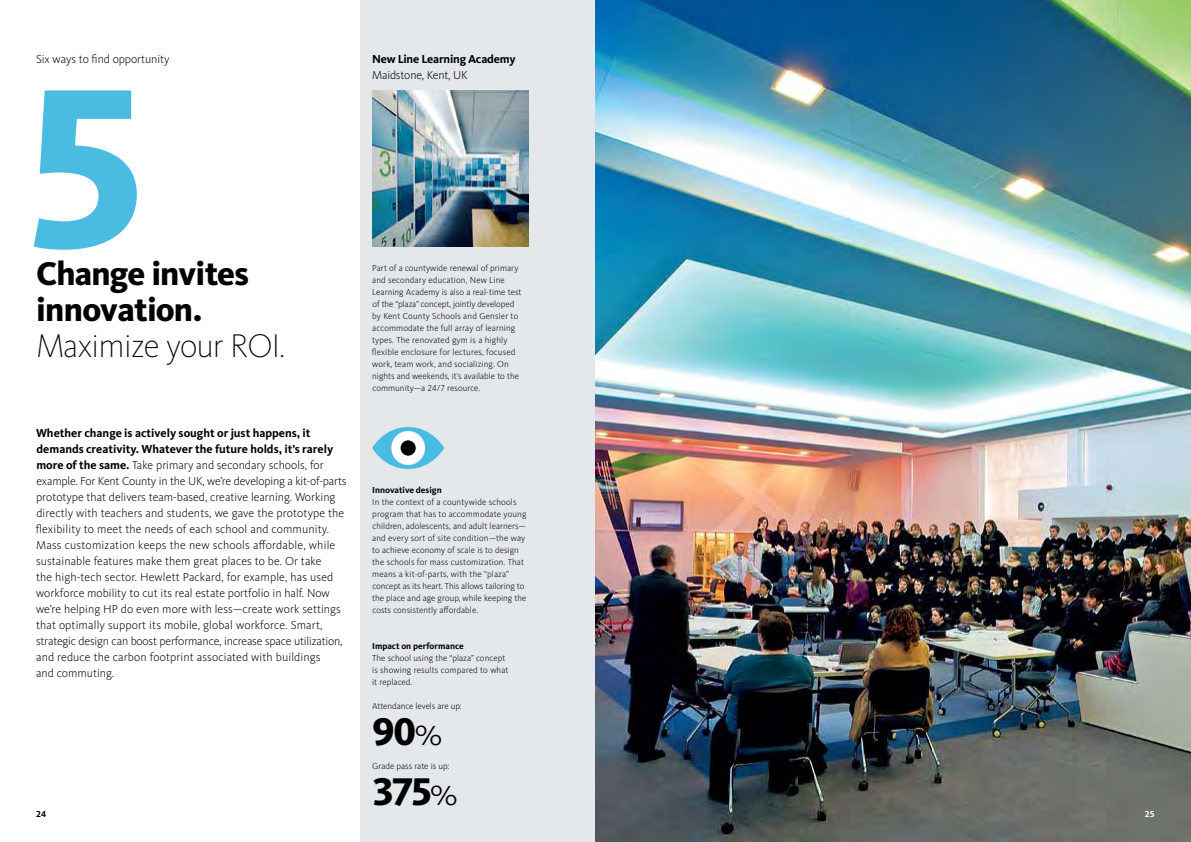
<style>
.page{position:relative;width:1191px;height:842px;background:#fff}
.page>*{position:absolute;margin:0;border:0;box-sizing:border-box;transform-origin:0 0}
.t1{font:800 235px "Kievit OT";color:#4abce2}
.t2{font:800 40px "Kievit OT";color:#000}
.t3{font:800 34px/36px "Kievit OT";letter-spacing:-.02em;color:#000}
.t4{font:200 34px "Kievit OT";letter-spacing:-.025em;color:#000}
.t5{font:300 12px/16px "Kievit OT";letter-spacing:.005em;color:#000}
.t6{font:700 12px "Kievit OT";letter-spacing:-.015em;color:#000}
.t7{font:300 12px "Kievit OT";letter-spacing:-.015em;color:#000}
.t8{font:300 9px/12px "Kievit OT";letter-spacing:.005em;color:#000}
.t9{font:700 9px "Kievit OT";color:#000}
.t10{font:700 9px "Kievit OT";color:#fff}
.s1{font-weight:700}
.s2{font-weight:300}
</style>
<div class="page">
<div style="left:360px;top:0;width:235px;height:842px;background:#e4e8ea"></div>
<img style="left:595px;top:0;width:596px;height:842px">
<img style="left:372px;top:91px;width:156px;height:156px">
<svg style="left:372px;top:427px;width:72px;height:42px"></svg>
<div style="left:391px;top:431px;width:34px;height:34px;background:#fff;border-radius:50%"></div>
<div style="left:400px;top:440px;width:16px;height:16px;background:#000;border-radius:50%"></div>
<p class="t5" style="left:36px;top:51px;width:135px">Six ways to find opportunity</p>
<h1 class="t1" style="left:20px;top:29px;width:135px">5</h1>
<h3 class="t3" style="left:36px;top:255px;width:214px">Change invites innovation.</h3>
<h3 class="t4" style="left:36px;top:327px;width:251px">Maximize your ROI.</h3>
<p class="t5" style="left:36px;top:426px;width:312px"><span class="s1">Whether change is actively sought or just happens, it demands creativity. Whatever the future holds, it’s rarely more of the same.</span> Take primary and secondary schools, for example. For Kent County in the UK, we’re developing a kit-of-parts prototype that delivers team-based, creative learning. Working directly with teachers and students, we gave the prototype the flexibility to meet the needs of each school and community.<br>Mass customization keeps the new schools affordable, while sustainable features make them great places to be. Or take<br>the high-tech sector. Hewlett Packard, for example, has used workforce mobility to cut its real estate portfolio in half. Now we’re helping HP do even more with less—create work settings that optimally support its mobile, global workforce. Smart, strategic design can boost performance, increase space utilization, and reduce the carbon footprint associated with buildings<br>and commuting.</p>
<p class="t9" style="left:36px;top:808px;width:12px">24</p>
<p class="t6" style="left:372px;top:52px;width:145px">New Line Learning Academy</p>
<p class="t7" style="left:372px;top:68px;width:97px">Maidstone, Kent, UK</p>
<p class="t8" style="left:372px;top:262px;width:151px">Part of a countywide renewal of primary and secondary education, New Line Learning Academy is also a real-time test of the “plaza” concept, jointly developed by Kent County Schools and Gensler to accommodate the full array of learning types. The renovated gym is a highly flexible enclosure for lectures, focused work, team work, and socializing. On nights and weekends, it’s available to the community—a 24/7 resource.</p>
<p class="t9" style="left:372px;top:485px;width:71px">Innovative design</p>
<p class="t8" style="left:372px;top:496px;width:156px">In the context of a countywide schools program that has to accommodate young children, adolescents, and adult learners— and every sort of site condition—the way to achieve economy of scale is to design the schools for mass customization. That means a kit-of-parts, with the “plaza” concept as its heart. This allows tailoring to the place and age group, while keeping the costs consistently affordable.</p>
<p class="t9" style="left:372px;top:641px;width:93px">Impact on performance</p>
<p class="t8" style="left:372px;top:652px;width:138px">The school using the “plaza” concept is showing results compared to what it replaced.</p>
<p class="t8" style="left:372px;top:700px;width:91px">Attendance levels are up:</p>
<h2 class="t2" style="left:372px;top:708px;width:72px">90<span class="s2">%</span></h2>
<p class="t8" style="left:372px;top:760px;width:79px">Grade pass rate is up:</p>
<h2 class="t2" style="left:372px;top:768px;width:87px">375<span class="s2">%</span></h2>
<p class="t10" style="left:1145px;top:809px;width:12px">25</p>
</div>
